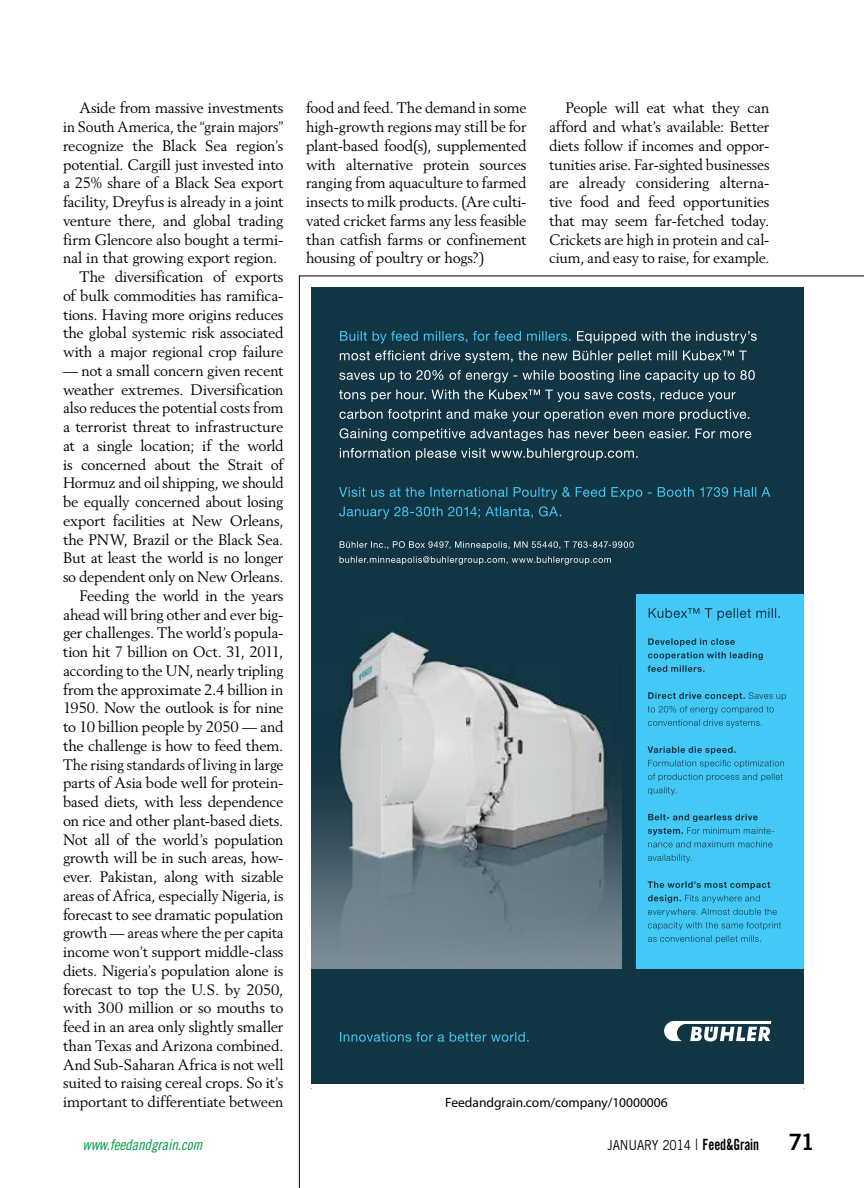
<style>
.page{position:relative;width:864px;height:1188px;background:#fff}
.page>*{position:absolute;margin:0;border:0;box-sizing:border-box;transform-origin:0 0}
.t1{font:22.5px "Trade Gothic LT Std Bd 2";color:#000}
.t2{font:15px/18.8px "Berling LT Std";letter-spacing:-.015em;color:#000;text-align:justify}
.t3{font:15px "Berling LT Std";letter-spacing:-.015em;color:#000;scale:.96 1}
.t4{font:15px "Trade Gothic LT Std Cn 18 Obl";letter-spacing:-.01em;color:#094}
.t5{font:13.8px "Trade Gothic LT Std";letter-spacing:-.01em;color:#000;scale:.87 1}
.t6{font:13.5px "Myriad Pro";color:#000}
.s1{font-size:15.6px}
.s2{font-family:"Trade Gothic LT Std Bd Cn 20";font-size:15.6px}
</style>
<div class="page">
<div style="left:311px;top:288px;width:493px;height:796px;background:#113542"></div>
<svg style="left:664px;top:1021px;width:107px;height:21px"></svg>
<div style="left:636px;top:594px;width:168px;height:374px;background:#44c8f5"></div>
<svg style="left:648px;top:895px;width:133px;height:49px"></svg>
<svg style="left:648px;top:881px;width:122px;height:8px"></svg>
<svg style="left:648px;top:854px;width:44px;height:9px"></svg>
<svg style="left:648px;top:841px;width:124px;height:6px"></svg>
<svg style="left:648px;top:814px;width:126px;height:21px"></svg>
<svg style="left:648px;top:760px;width:136px;height:35px"></svg>
<svg style="left:647px;top:746px;width:89px;height:8px"></svg>
<svg style="left:648px;top:692px;width:138px;height:36px"></svg>
<svg style="left:648px;top:652px;width:115px;height:20px"></svg>
<svg style="left:648px;top:638px;width:87px;height:8px"></svg>
<svg style="left:649px;top:608px;width:131px;height:12px"></svg>
<img style="left:311px;top:631px;width:310px;height:337px">
<svg style="left:339px;top:506px;width:222px;height:13px"></svg>
<svg style="left:339px;top:487px;width:431px;height:13px"></svg>
<svg style="left:340px;top:448px;width:298px;height:13px"></svg>
<svg style="left:340px;top:428px;width:411px;height:13px"></svg>
<svg style="left:339px;top:409px;width:410px;height:13px"></svg>
<svg style="left:339px;top:390px;width:397px;height:12px"></svg>
<svg style="left:339px;top:370px;width:416px;height:13px"></svg>
<svg style="left:340px;top:350px;width:407px;height:13px"></svg>
<svg style="left:577px;top:331px;width:180px;height:13px"></svg>
<svg style="left:340px;top:331px;width:231px;height:13px"></svg>
<svg style="left:340px;top:1032px;width:189px;height:10px"></svg>
<svg style="left:340px;top:556px;width:271px;height:9px"></svg>
<svg style="left:340px;top:541px;width:294px;height:9px"></svg>
<hr style="left:299px;top:276px;width:565px;height:1px;background:#000">
<hr style="left:299px;top:276px;width:1px;height:912px;background:#000">
<p class="t2" style="left:80px;top:98px;width:205px">Aside from massive investments</p>
<p class="t3" style="left:63px;top:118px;width:231px">in South America, the “grain majors”</p>
<p class="t2" style="left:63px;top:136px;width:222px">recognize the Black Sea region’s</p>
<p class="t2" style="left:63px;top:155px;width:222px">potential. Cargill just invested into</p>
<p class="t2" style="left:63px;top:173px;width:222px">a 25% share of a Black Sea export</p>
<p class="t2" style="left:63px;top:192px;width:222px">facility, Dreyfus is already in a joint</p>
<p class="t2" style="left:63px;top:211px;width:222px">venture there, and global trading</p>
<p class="t2" style="left:63px;top:230px;width:222px">firm Glencore also bought a termi-</p>
<p class="t2" style="left:63px;top:248px;width:216px">nal in that growing export region.</p>
<p class="t2" style="left:80px;top:267px;width:206px">The diversification of exports</p>
<p class="t2" style="left:63px;top:286px;width:222px">of bulk commodities has ramifica-</p>
<p class="t2" style="left:63px;top:305px;width:222px">tions. Having more origins reduces</p>
<p class="t2" style="left:63px;top:323px;width:222px">the global systemic risk associated</p>
<p class="t2" style="left:63px;top:342px;width:222px">with a major regional crop failure</p>
<p class="t2" style="left:63px;top:361px;width:222px;text-align:right">— not a small concern given recent weather extremes. Diversification also reduces the potential costs from a terrorist threat to infrastructure at a single location; if the world is concerned about the Strait of Hormuz and oil shipping, we should be equally concerned about losing export facilities at New Orleans, the PNW, Brazil or the Black Sea.<br>But at least the world is no longer so dependent only on New Orleans.<br>Feeding the world in the years ahead will bring other and ever big&shy;ger challenges. The world’s popula&shy;tion hit 7 billion on Oct. 31, 2011, according to the UN, nearly tripling from the approximate 2.4 billion in 1950. Now the outlook is for nine to 10 billion people by 2050 — and the challenge is how to feed them.<br>The rising standards of living in large parts of Asia bode well for protein&shy;based diets, with less dependence on rice and other plant-based diets.<br>Not all of the world’s population growth will be in such areas, how&shy;ever. Pakistan, along with sizable areas of Africa, especially Nigeria, is forecast to see dramatic population growth — areas where the per capita income won’t support middle-class diets. Nigeria’s population alone is forecast to top the U.S. by 2050, with 300 million or so mouths to feed in an area only slightly smaller than Texas and Arizona combined.<br>And Sub-Saharan Africa is not well suited to raising cereal crops. So it’s important to differentiate between</p>
<p class="t2" style="left:306px;top:98px;width:222px">food and feed. The demand in some high-growth regions may still be for plant-based food(s), supplemented with alternative protein sources ranging from aquaculture to farmed insects to milk products. (Are culti&shy;vated cricket farms any less feasible than catfish farms or confinement housing of poultry or hogs?)</p>
<p class="t2" style="left:549px;top:98px;width:222px;text-indent:16px">People will eat what they can afford and what’s available: Better diets follow if incomes and oppor&shy;tunities arise. Far-sighted businesses are already considering alterna&shy;tive food and feed opportunities that may seem far-fetched today.<br>Crickets are high in protein and cal&shy;cium, and easy to raise, for example.</p>
<p class="t6" style="left:445px;top:1094px;width:224px">Feedandgrain.com/company/10000006</p>
<p class="t4" style="left:82px;top:1136px;width:121px">www.feedandgrain.com</p>
<p class="t5" style="left:608px;top:1137px;width:176px">JANUARY 2014 <span class="s1">|</span> <span class="s2">Feed&amp;Grain</span></p>
<h1 class="t1" style="left:788px;top:1128px;width:28px">71</h1>
</div>
